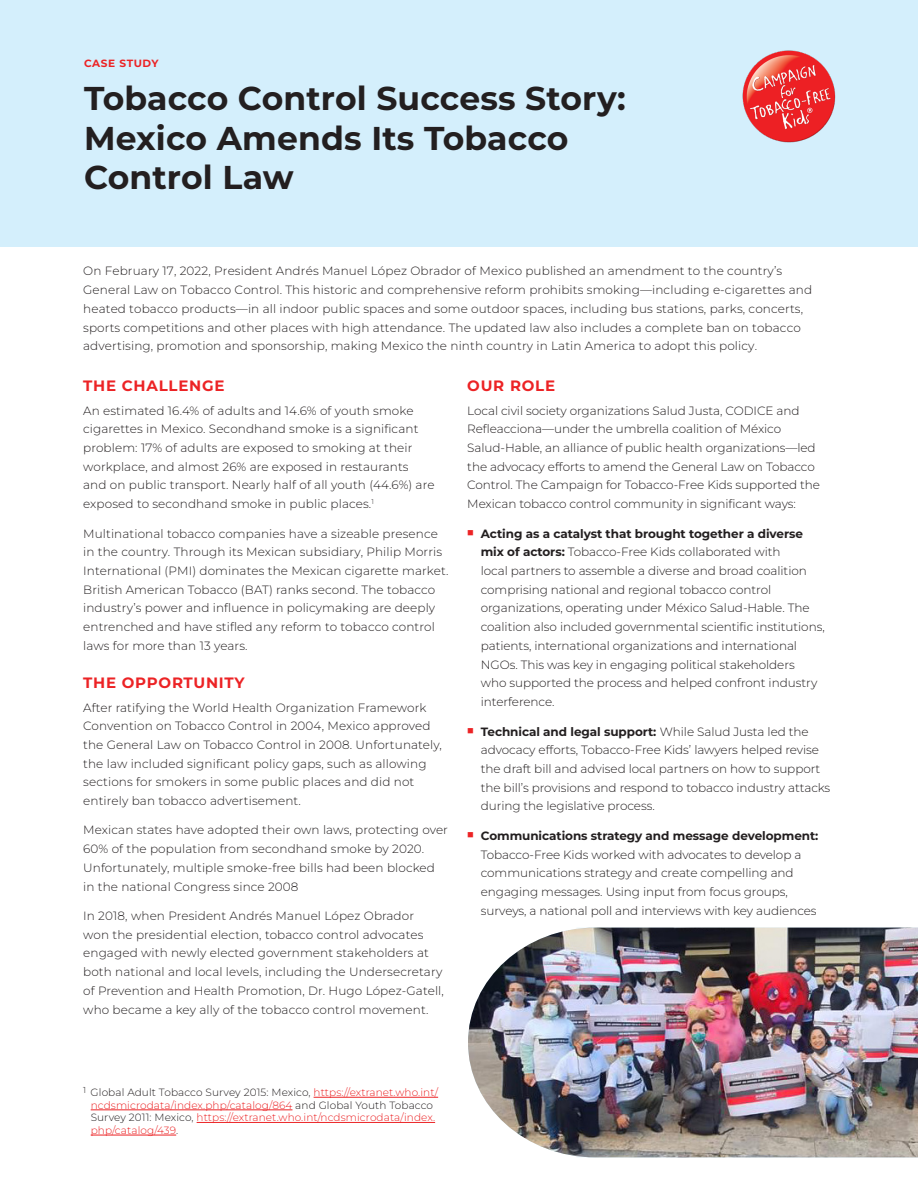
<style>
.page{position:relative;width:918px;height:1188px;background:#fff}
.page>*{position:absolute;margin:0;border:0;box-sizing:border-box;transform-origin:0 0}
.t1{font:700 33px/39.6px "Montserrat";letter-spacing:.005em;color:#231f20}
.t2{font:700 15px "Montserrat";letter-spacing:.05em;color:#ec2325}
.Body{font:300 12px/18.8px "Montserrat";letter-spacing:.01em;color:#231f20}
.t3{font:300 10.5px/12.6px "Montserrat";letter-spacing:.01em;color:#ec2325}
.t4{font:700 10.5px "Montserrat";letter-spacing:.05em;color:#ec2325}
.s1{font-weight:700}
.s2{color:#231f20}
</style>
<div class="page">
<hr style="left:314px;top:1097px;width:124px;height:1px;background:#ec2325">
<hr style="left:91px;top:1110px;width:201px;height:1px;background:#ec2325">
<hr style="left:197px;top:1122px;width:238px;height:1px;background:#ec2325">
<hr style="left:91px;top:1135px;width:85px;height:1px;background:#ec2325">
<div style="left:0;top:0;width:918px;height:247px;background:#d4effc"></div>
<img style="left:742px;top:50px;width:94px;height:93px">
<img style="left:468px;top:928px;width:450px;height:229px">
<p class="t4" style="left:84px;top:57px;width:76px">CASE STUDY</p>
<p class="t1" style="left:84px;top:78px;width:543px">Tobacco Control Success Story:<br>Mexico Amends Its Tobacco<br>Control Law</p>
<p class="Body" style="left:83px;top:261px;width:730px">On February 17, 2022, President Andrés Manuel López Obrador of Mexico published an amendment to the country’s General Law on Tobacco Control. This historic and comprehensive reform prohibits smoking—including e-cigarettes and heated tobacco products—in all indoor public spaces and some outdoor spaces, including bus stations, parks, concerts, sports competitions and other places with high attendance. The updated law also includes a complete ban on tobacco advertising, promotion and sponsorship, making Mexico the ninth country in Latin America to adopt this policy.</p>
<p class="t2" style="left:83px;top:376px;width:143px">THE CHALLENGE</p>
<p class="Body" style="left:83px;top:401px;width:353px">An estimated 16.4% of adults and 14.6% of youth smoke cigarettes in Mexico. Secondhand smoke is a significant problem: 17% of adults are exposed to smoking at their workplace, and almost 26% are exposed in restaurants and on public transport. Nearly half of all youth (44.6%) are exposed to secondhand smoke in public places.<sup>1</sup></p>
<p class="Body" style="left:83px;top:524px;width:367px">Multinational tobacco companies have a sizeable presence in the country. Through its Mexican subsidiary, Philip Morris International (PMI) dominates the Mexican cigarette market.<br>British American Tobacco (BAT) ranks second. The tobacco industry’s power and influence in policymaking are deeply entrenched and have stifled any reform to tobacco control laws for more than 13 years.</p>
<p class="t2" style="left:83px;top:673px;width:163px">THE OPPORTUNITY</p>
<p class="Body" style="left:83px;top:698px;width:360px">After ratifying the World Health Organization Framework Convention on Tobacco Control in 2004, Mexico approved the General Law on Tobacco Control in 2008. Unfortunately, the law included significant policy gaps, such as allowing sections for smokers in some public places and did not entirely ban tobacco advertisement.</p>
<p class="Body" style="left:83px;top:821px;width:366px">Mexican states have adopted their own laws, protecting over 60% of the population from secondhand smoke by 2020.<br>Unfortunately, multiple smoke-free bills had been blocked in the national Congress since 2008</p>
<p class="Body" style="left:83px;top:906px;width:362px">In 2018, when President Andrés Manuel López Obrador<br>won the presidential election, tobacco control advocates engaged with newly elected government stakeholders at both national and local levels, including the Undersecretary of Prevention and Health Promotion, Dr. Hugo López-Gatell, who became a key ally of the tobacco control movement.</p>
<p class="t2" style="left:467px;top:376px;width:89px">OUR ROLE</p>
<p class="Body" style="left:467px;top:401px;width:354px">Local civil society organizations Salud Justa, CODICE and Refleacciona—under the umbrella coalition of México Salud-Hable, an alliance of public health organizations—led the advocacy efforts to amend the General Law on Tobacco Control. The Campaign for Tobacco-Free Kids supported the Mexican tobacco control community in significant ways:</p>
<p class="Body" style="left:481px;top:524px;width:346px"><span class="s1">Acting as a catalyst that brought together a diverse mix of actors:</span> Tobacco-Free Kids collaborated with<br>local partners to assemble a diverse and broad coalition comprising national and regional tobacco control organizations, operating under México Salud-Hable. The coalition also included governmental scientific institutions, patients, international organizations and international NGOs. This was key in engaging political stakeholders<br>who supported the process and helped confront industry interference.</p>
<p class="Body" style="left:481px;top:722px;width:351px"><span class="s1">Technical and legal support:</span> While Salud Justa led the advocacy efforts, Tobacco-Free Kids’ lawyers helped revise the draft bill and advised local partners on how to support the bill’s provisions and respond to tobacco industry attacks during the legislative process.</p>
<p class="Body" style="left:481px;top:826px;width:339px"><span class="s1">Communications strategy and message development:<br></span>Tobacco-Free Kids worked with advocates to develop a communications strategy and create compelling and engaging messages. Using input from focus groups, surveys, a national poll and interviews with key audiences</p>
<p class="t3" style="left:91px;top:1086px;width:349px;text-indent:-7px"><sup>1</sup> <span class="s2">Global Adult Tobacco Survey 2015: Mexico,</span> https://extranet.who.int/ ncdsmicrodata/index.php/catalog/864 <span class="s2">and Global Youth Tobacco Survey 2011: Mexico,</span> https://extranet.who.int/ncdsmicrodata/index. php/catalog/439<span class="s2">.</span></p>
</div>
